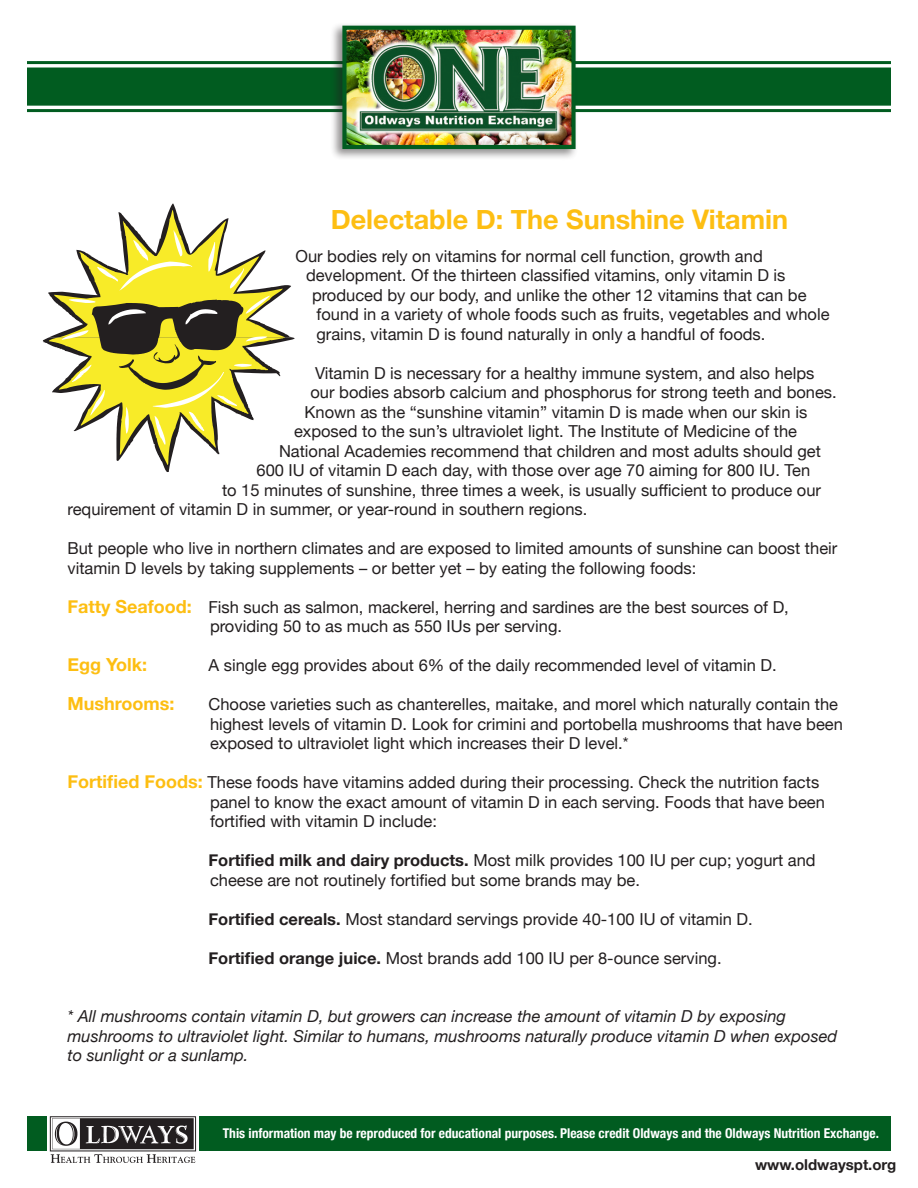
<style>
.page{position:relative;width:918px;height:1188px;background:#fff}
.page>*{position:absolute;margin:0;border:0;box-sizing:border-box;transform-origin:0 0}
.Title_18{font:700 27px "Helvetica Neue";color:#fdbe12}
.t1{font:700 18px "Helvetica Neue";color:#fdbe12}
.t2{font:16.5px/19.5px "Helvetica Neue";color:#231f20}
.t3{font:italic 16.5px/19.5px "Helvetica Neue";color:#231f20}
.t4{font:700 15px "Helvetica Neue";color:#231f20}
.t5{font:700 condensed 13.5px "Helvetica Neue";color:#fff}
.s1{font-weight:700;font-size:18px;color:#fdbe12}
.s2{font-weight:700}
</style>
<div class="page">
<div style="left:27px;top:1117px;width:864px;height:34px;background:#015c20"></div>
<img style="left:47px;top:1116px;width:152px;height:47px">
<div style="left:27px;top:68px;width:864px;height:38px;background:#015c20;border:3px solid #015c20"></div>
<hr style="left:27px;top:109px;width:864px;height:3px;background:#015c20">
<hr style="left:27px;top:61px;width:864px;height:3px;background:#015c20">
<div style="left:329px;top:22px;width:249px;height:139px;background:#231f20;opacity:.5"></div>
<img style="left:347px;top:31px;width:224px;height:113px">
<div style="left:342px;top:26px;width:234px;height:123px;border:4px solid #015c20"></div>
<svg style="left:354px;top:39px;width:209px;height:98px"></svg>
<img style="left:355px;top:40px;width:207px;height:96px">
<svg style="left:43px;top:203px;width:252px;height:269px"></svg>
<p class="Title_18" style="left:331px;top:198px;width:459px">Delectable D: The Sunshine Vitamin</p>
<p class="t2" style="left:296px;top:247px;width:469px">Our bodies rely on vitamins for normal cell function, growth and</p>
<p class="t2" style="left:306px;top:267px;width:481px">development. Of the thirteen classified vitamins, only vitamin D is</p>
<p class="t2" style="left:312px;top:286px;width:496px">produced by our body, and unlike the other 12 vitamins that can be</p>
<p class="t2" style="left:316px;top:306px;width:515px">found in a variety of whole foods such as fruits, vegetables and whole</p>
<p class="t2" style="left:316px;top:325px;width:450px">grains, vitamin D is found naturally in only a handful of foods.</p>
<p class="t2" style="left:315px;top:364px;width:501px">Vitamin D is necessary for a healthy immune system, and also helps</p>
<p class="t2" style="left:310px;top:384px;width:528px">our bodies absorb calcium and phosphorus for strong teeth and bones.</p>
<p class="t2" style="left:304px;top:403px;width:504px">Known as the “sunshine vitamin” vitamin D is made when our skin is</p>
<p class="t2" style="left:294px;top:423px;width:505px">exposed to the sun’s ultraviolet light. The Institute of Medicine of the</p>
<p class="t2" style="left:279px;top:442px;width:543px">National Academies recommend that children and most adults should get</p>
<p class="t2" style="left:256px;top:462px;width:555px">600 IU of vitamin D each day, with those over age 70 aiming for 800 IU. Ten</p>
<p class="t2" style="left:222px;top:481px;width:601px">to 15 minutes of sunshine, three times a week, is usually sufficient to produce our</p>
<p class="t2" style="left:68px;top:501px;width:521px">requirement of vitamin D in summer, or year-round in southern regions.</p>
<p class="t2" style="left:68px;top:540px;width:771px">But people who live in northern climates and are exposed to limited amounts of sunshine can boost their vitamin D levels by taking supplements – or better yet – by eating the following foods:</p>
<p class="t2" style="left:210px;top:598px;width:580px;text-indent:-142px"><span class="s1">Fatty Seafood:</span> Fish such as salmon, mackerel, herring and sardines are the best sources of D, providing 50 to as much as 550 IUs per serving.</p>
<p class="t1" style="left:68px;top:651px;width:81px">Egg Yolk:</p>
<p class="t2" style="left:208px;top:657px;width:570px">A single egg provides about 6% of the daily recommended level of vitamin D.</p>
<p class="t1" style="left:68px;top:690px;width:108px">Mushrooms:</p>
<p class="t2" style="left:208px;top:696px;width:636px">Choose varieties such as chanterelles, maitake, and morel which naturally contain the highest levels of vitamin D. Look for crimini and portobella mushrooms that have been exposed to ultraviolet light which increases their D level.*</p>
<p class="t2" style="left:210px;top:774px;width:616px;text-indent:-142px"><span class="s1">Fortified Foods:</span> These foods have vitamins added during their processing. Check the nutrition facts panel to know the exact amount of vitamin D in each serving. Foods that have been fortified with vitamin D include:</p>
<p class="t2" style="left:208px;top:852px;width:609px"><span class="s2">Fortified milk and dairy products.</span> Most milk provides 100 IU per cup; yogurt and cheese are not routinely fortified but some brands may be.</p>
<p class="t2" style="left:208px;top:910px;width:546px"><span class="s2">Fortified cereals.</span> Most standard servings provide 40-100 IU of vitamin D.</p>
<p class="t2" style="left:208px;top:949px;width:515px"><span class="s2">Fortified orange juice.</span> Most brands add 100 IU per 8-ounce serving.</p>
<p class="t3" style="left:68px;top:1008px;width:771px">* All mushrooms contain vitamin D, but growers can increase the amount of vitamin D by exposing mushrooms to ultraviolet light. Similar to humans, mushrooms naturally produce vitamin D when exposed to sunlight or a sunlamp.</p>
<p class="t5" style="left:223px;top:1122px;width:658px">This information may be reproduced for educational purposes. Please credit Oldways and the Oldways Nutrition Exchange.</p>
<p class="t4" style="left:755px;top:1153px;width:143px">www.oldwayspt.org</p>
</div>
